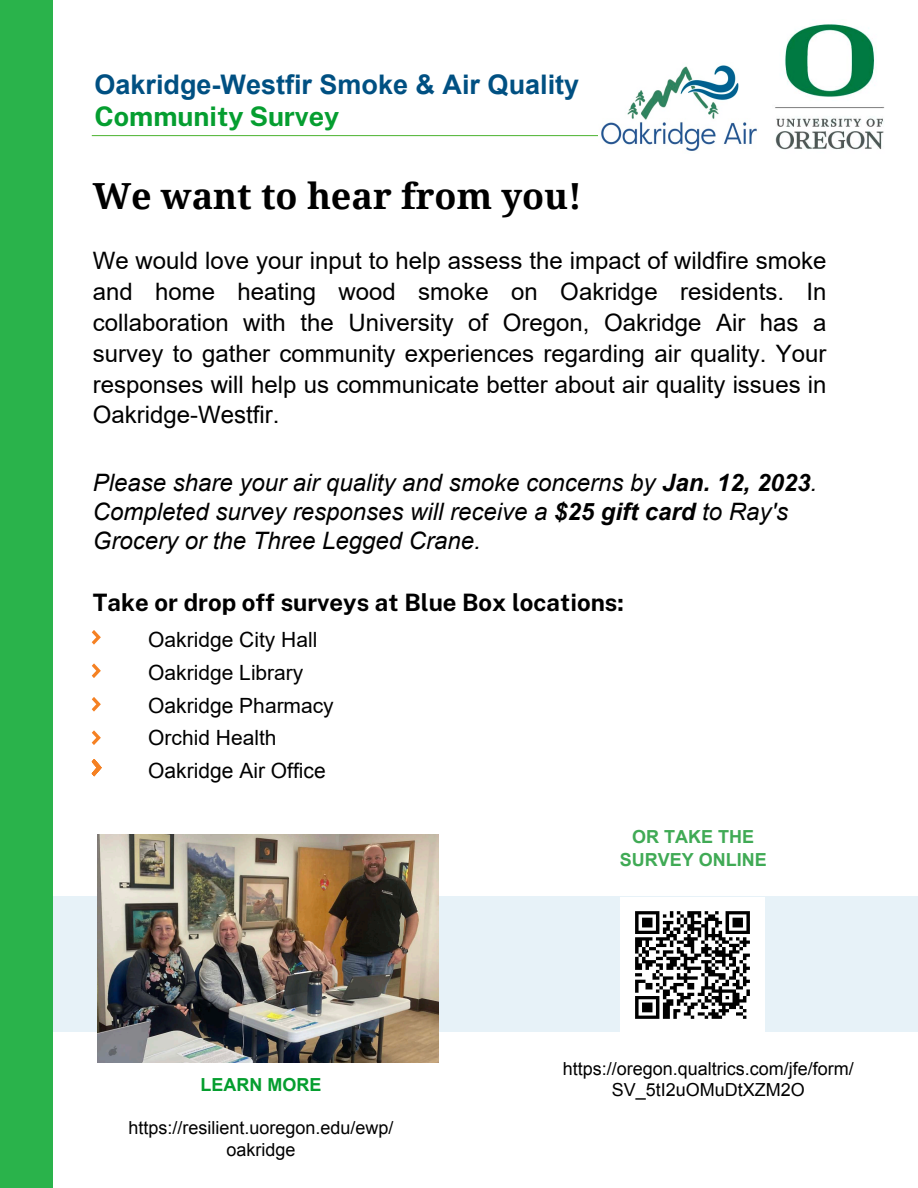
<style>
.page{position:relative;width:918px;height:1188px;background:#fff}
.page>*{position:absolute;margin:0;border:0;box-sizing:border-box;transform-origin:0 0}
.t1{font:700 36px "Droid Serif";color:#000}
.t2{font:700 27px/32.4px "Arial";color:#005082}
.t3{font:24px/30.9px "Arial";color:#000;text-align:justify}
.t4{font:italic 24px/28.7px "Arial";color:#000}
.t5{font:700 24px "Public Sans";color:#000}
.t6{font:21px/32.7px "Arial";color:#000}
.t7{font:18px/21.6px "Arial";color:#000;text-align:center}
.t8{font:700 18px/22.5px "Arial";color:#40aa55;text-align:center}
.t9{font:700 18px "Arial";color:#059e2f}
.s1{font-style:inherit}
.s2{font-family:"Public Sans";color:#059e30}
.s3{font-weight:700}
</style>
<div class="page">
<div style="left:34px;top:896px;width:884px;height:136px;background:#e7f2f8"></div>
<div style="left:0;top:0;width:52px;height:1188px;background:#2ab34b"></div>
<hr style="left:92px;top:135px;width:608px;height:1px;background:#5fbb46">
<svg style="left:92px;top:630px;width:9px;height:15px"></svg>
<svg style="left:92px;top:664px;width:9px;height:14px"></svg>
<svg style="left:92px;top:697px;width:9px;height:15px"></svg>
<img style="left:621px;top:898px;width:143px;height:134px">
<svg style="left:92px;top:730px;width:9px;height:15px"></svg>
<img style="left:599px;top:65px;width:158px;height:86px">
<img style="left:98px;top:835px;width:341px;height:228px">
<svg style="left:92px;top:759px;width:10px;height:17px"></svg>
<img style="left:775px;top:24px;width:110px;height:126px">
<p class="t2" style="left:95px;top:69px;width:486px">Oakridge-Westfir <span class="s1">Smoke &amp;</span> Air Quality<br><span class="s2">Community Survey</span></p>
<p class="t1" style="left:93px;top:176px;width:491px">We want to hear from you!</p>
<p class="t3" style="left:93px;top:245px;width:735px">We would love your input to help assess the impact of wildfire smoke and home heating wood smoke on Oakridge residents. In collaboration with the University of Oregon, Oakridge Air <span class="s1">has</span> a survey to gather community experiences regarding air quality. Your responses <span class="s1">will help us communicate better</span> about air quality issues in Oakridge<span class="s1">-Westfir</span>.</p>
<p class="t4" style="left:93px;top:469px;width:726px">Please share your air quality and smoke concerns by <span class="s3">Jan. 12, 2023</span>.<br>Completed survey responses will receive a <span class="s3">$25 gift card</span> to Ray's<br>Grocery or the Three Legged Crane.</p>
<p class="t5" style="left:93px;top:589px;width:533px">Take or drop off surveys at Blue Box locations:</p>
<p class="t6" style="left:148px;top:624px;width:187px">Oakridge City Hall<br>Oakridge Library<br><span class="s1">Oakridge</span> Pharmacy<br>Orchid Health<br>Oakridge Air Office</p>
<p class="t9" style="left:200px;top:1073px;width:122px">LEARN MORE</p>
<p class="t7" style="left:128px;top:1117px;width:266px">https://resilient.uoregon.edu/ewp/ oakridge</p>
<p class="t8" style="left:620px;top:826px;width:148px">OR TAKE THE<br>SURVEY ONLINE</p>
<p class="t7" style="left:563px;top:1058px;width:292px">https://oregon.qualtrics.com/jfe/form/<br>SV_5tI2uOMuDtXZM2O</p>
</div>
